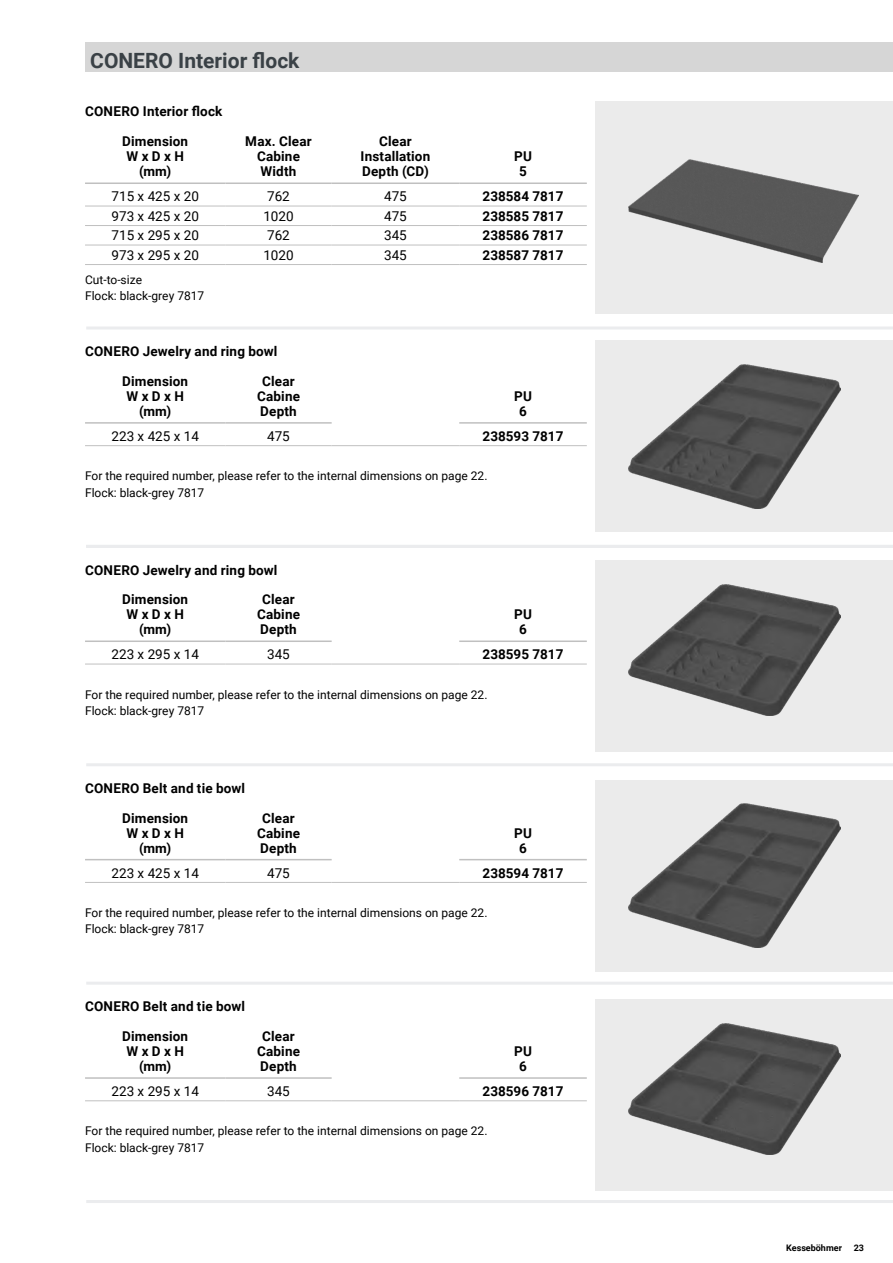
<style>
.page{position:relative;width:893px;height:1263px;background:#fff}
.page>*{position:absolute;margin:0;border:0;box-sizing:border-box;transform-origin:0 0}
.Head{font:700 21px "Roboto";color:#3a4146}
.Tabelle_DISPENSA{font:700 13.5px/15px "Roboto";letter-spacing:.01em;color:#000;text-align:center}
.Tabelle_DISPENSA-2{font:13.5px "Roboto";color:#000}
.t1{font:12px "Roboto";color:#000}
.t2{font:700 9px "Roboto";color:#000}
</style>
<div class="page">
<hr style="left:459px;top:206px;width:128px;height:1px;background:#c0c0c0">
<hr style="left:459px;top:225px;width:128px;height:1px;background:#c0c0c0">
<hr style="left:459px;top:245px;width:128px;height:1px;background:#c0c0c0">
<hr style="left:459px;top:264px;width:128px;height:1px;background:#c0c0c0">
<hr style="left:459px;top:445px;width:128px;height:1px;background:#c0c0c0">
<hr style="left:459px;top:664px;width:128px;height:1px;background:#c0c0c0">
<hr style="left:459px;top:882px;width:128px;height:1px;background:#c0c0c0">
<hr style="left:459px;top:1100px;width:128px;height:1px;background:#c0c0c0">
<hr style="left:332px;top:206px;width:127px;height:1px;background:#c0c0c0">
<hr style="left:332px;top:225px;width:127px;height:1px;background:#c0c0c0">
<hr style="left:332px;top:245px;width:127px;height:1px;background:#c0c0c0">
<hr style="left:332px;top:264px;width:127px;height:1px;background:#c0c0c0">
<hr style="left:332px;top:445px;width:127px;height:1px;background:#c0c0c0">
<hr style="left:332px;top:664px;width:127px;height:1px;background:#c0c0c0">
<hr style="left:332px;top:882px;width:127px;height:1px;background:#c0c0c0">
<hr style="left:332px;top:1100px;width:127px;height:1px;background:#c0c0c0">
<hr style="left:225px;top:206px;width:107px;height:1px;background:#c0c0c0">
<hr style="left:225px;top:225px;width:107px;height:1px;background:#c0c0c0">
<hr style="left:225px;top:245px;width:107px;height:1px;background:#c0c0c0">
<hr style="left:225px;top:264px;width:107px;height:1px;background:#c0c0c0">
<hr style="left:225px;top:445px;width:107px;height:1px;background:#c0c0c0">
<hr style="left:225px;top:664px;width:107px;height:1px;background:#c0c0c0">
<hr style="left:225px;top:882px;width:107px;height:1px;background:#c0c0c0">
<hr style="left:225px;top:1100px;width:107px;height:1px;background:#c0c0c0">
<hr style="left:85px;top:206px;width:140px;height:1px;background:#c0c0c0">
<hr style="left:85px;top:225px;width:140px;height:1px;background:#c0c0c0">
<hr style="left:85px;top:245px;width:140px;height:1px;background:#c0c0c0">
<hr style="left:85px;top:264px;width:140px;height:1px;background:#c0c0c0">
<hr style="left:85px;top:445px;width:140px;height:1px;background:#c0c0c0">
<hr style="left:85px;top:664px;width:140px;height:1px;background:#c0c0c0">
<hr style="left:85px;top:882px;width:140px;height:1px;background:#c0c0c0">
<hr style="left:85px;top:1100px;width:140px;height:1px;background:#c0c0c0">
<hr style="left:86px;top:326px;width:807px;height:3px;background:#ebecee">
<hr style="left:86px;top:545px;width:807px;height:3px;background:#ebecee">
<hr style="left:86px;top:763px;width:807px;height:3px;background:#ebecee">
<hr style="left:86px;top:982px;width:807px;height:3px;background:#ebecee">
<hr style="left:86px;top:1200px;width:807px;height:3px;background:#ebecee">
<div style="left:595px;top:101px;width:298px;height:213px;background:#ebebeb"></div>
<img style="left:628px;top:160px;width:231px;height:102px">
<div style="left:595px;top:341px;width:298px;height:191px;background:#ebebeb"></div>
<img style="left:628px;top:365px;width:213px;height:143px">
<div style="left:595px;top:560px;width:298px;height:192px;background:#ebebeb"></div>
<img style="left:628px;top:584px;width:213px;height:131px">
<div style="left:595px;top:780px;width:298px;height:191px;background:#ebebeb"></div>
<img style="left:628px;top:804px;width:213px;height:143px">
<div style="left:595px;top:999px;width:298px;height:192px;background:#ebebeb"></div>
<img style="left:628px;top:1023px;width:213px;height:132px">
<hr style="left:459px;top:182px;width:128px;height:2px;background:#c0c0c0">
<hr style="left:459px;top:422px;width:128px;height:2px;background:#c0c0c0">
<hr style="left:459px;top:640px;width:128px;height:2px;background:#c0c0c0">
<hr style="left:459px;top:859px;width:128px;height:1px;background:#c0c0c0">
<hr style="left:459px;top:1077px;width:128px;height:2px;background:#c0c0c0">
<hr style="left:332px;top:182px;width:127px;height:2px;background:#c0c0c0">
<hr style="left:225px;top:182px;width:107px;height:2px;background:#c0c0c0">
<hr style="left:225px;top:422px;width:107px;height:2px;background:#c0c0c0">
<hr style="left:225px;top:640px;width:107px;height:2px;background:#c0c0c0">
<hr style="left:225px;top:859px;width:107px;height:1px;background:#c0c0c0">
<hr style="left:225px;top:1077px;width:107px;height:2px;background:#c0c0c0">
<hr style="left:85px;top:182px;width:140px;height:2px;background:#c0c0c0">
<hr style="left:85px;top:422px;width:140px;height:2px;background:#c0c0c0">
<hr style="left:85px;top:640px;width:140px;height:2px;background:#c0c0c0">
<hr style="left:85px;top:859px;width:140px;height:1px;background:#c0c0c0">
<hr style="left:85px;top:1077px;width:140px;height:2px;background:#c0c0c0">
<div style="left:85px;top:43px;width:808px;height:29px;background:#d6d6d6"></div>
<p class="Head" style="left:90px;top:46px;width:211px">CONERO Interior flock</p>
<p class="Tabelle_DISPENSA" style="left:85px;top:104px;width:139px">CONERO Interior flock</p>
<p class="Tabelle_DISPENSA" style="left:122px;top:133px;width:67px">Dimension<br>W x D x H (mm)</p>
<p class="Tabelle_DISPENSA-2" style="left:111px;top:187px;width:89px">715 x 425 x 20</p>
<p class="Tabelle_DISPENSA-2" style="left:111px;top:207px;width:89px">973 x 425 x 20</p>
<p class="Tabelle_DISPENSA-2" style="left:111px;top:226px;width:89px">715 x 295 x 20</p>
<p class="Tabelle_DISPENSA-2" style="left:111px;top:246px;width:89px">973 x 295 x 20</p>
<p class="t1" style="left:85px;top:271px;width:59px">Cut-to-size</p>
<p class="t1" style="left:85px;top:287px;width:121px">Flock: black-grey 7817</p>
<p class="Tabelle_DISPENSA" style="left:245px;top:133px;width:68px">Max. Clear<br>Cabine<br>Width</p>
<p class="Tabelle_DISPENSA-2" style="left:267px;top:187px;width:24px">762</p>
<p class="Tabelle_DISPENSA-2" style="left:263px;top:207px;width:32px">1020</p>
<p class="Tabelle_DISPENSA-2" style="left:267px;top:226px;width:24px">762</p>
<p class="Tabelle_DISPENSA-2" style="left:263px;top:246px;width:32px">1020</p>
<p class="Tabelle_DISPENSA" style="left:85px;top:343px;width:194px">CONERO Jewelry and ring bowl</p>
<p class="Tabelle_DISPENSA" style="left:122px;top:373px;width:67px">Dimension<br>W x D x H (mm)</p>
<p class="Tabelle_DISPENSA-2" style="left:111px;top:427px;width:89px">223 x 425 x 14</p>
<p class="Tabelle_DISPENSA" style="left:257px;top:373px;width:44px">Clear<br>Cabine<br>Depth</p>
<p class="Tabelle_DISPENSA-2" style="left:267px;top:427px;width:24px">475</p>
<p class="Tabelle_DISPENSA" style="left:361px;top:133px;width:71px">Clear<br>Installation<br>Depth (CD)</p>
<p class="Tabelle_DISPENSA-2" style="left:384px;top:187px;width:24px">475</p>
<p class="Tabelle_DISPENSA-2" style="left:384px;top:207px;width:24px">475</p>
<p class="Tabelle_DISPENSA-2" style="left:384px;top:226px;width:24px">345</p>
<p class="Tabelle_DISPENSA-2" style="left:384px;top:246px;width:24px">345</p>
<p class="Tabelle_DISPENSA" style="left:514px;top:148px;width:19px">PU<br>5</p>
<p class="Tabelle_DISPENSA" style="left:483px;top:189px;width:82px">238584 7817</p>
<p class="Tabelle_DISPENSA" style="left:483px;top:208px;width:82px">238585 7817</p>
<p class="Tabelle_DISPENSA" style="left:483px;top:228px;width:82px">238586 7817</p>
<p class="Tabelle_DISPENSA" style="left:483px;top:247px;width:82px">238587 7817</p>
<p class="Tabelle_DISPENSA" style="left:514px;top:388px;width:19px">PU<br>6</p>
<p class="Tabelle_DISPENSA" style="left:483px;top:428px;width:82px">238593 7817</p>
<p class="t1" style="left:85px;top:467px;width:404px">For the required number, please refer to the internal dimensions on page 22.</p>
<p class="t1" style="left:85px;top:484px;width:121px">Flock: black-grey 7817</p>
<p class="Tabelle_DISPENSA" style="left:85px;top:562px;width:194px">CONERO Jewelry and ring bowl</p>
<p class="Tabelle_DISPENSA" style="left:122px;top:591px;width:67px">Dimension<br>W x D x H (mm)</p>
<p class="Tabelle_DISPENSA-2" style="left:111px;top:645px;width:89px">223 x 295 x 14</p>
<p class="Tabelle_DISPENSA" style="left:257px;top:591px;width:44px">Clear<br>Cabine<br>Depth</p>
<p class="Tabelle_DISPENSA-2" style="left:267px;top:645px;width:24px">345</p>
<p class="Tabelle_DISPENSA" style="left:514px;top:606px;width:19px">PU<br>6</p>
<p class="Tabelle_DISPENSA" style="left:483px;top:647px;width:82px">238595 7817</p>
<p class="t1" style="left:85px;top:686px;width:404px">For the required number, please refer to the internal dimensions on page 22.</p>
<p class="t1" style="left:85px;top:702px;width:121px">Flock: black-grey 7817</p>
<p class="Tabelle_DISPENSA" style="left:85px;top:780px;width:161px">CONERO Belt and tie bowl</p>
<p class="Tabelle_DISPENSA" style="left:122px;top:810px;width:67px">Dimension<br>W x D x H (mm)</p>
<p class="Tabelle_DISPENSA-2" style="left:111px;top:863px;width:89px">223 x 425 x 14</p>
<p class="Tabelle_DISPENSA" style="left:257px;top:810px;width:44px">Clear<br>Cabine<br>Depth</p>
<p class="Tabelle_DISPENSA-2" style="left:267px;top:863px;width:24px">475</p>
<p class="Tabelle_DISPENSA" style="left:514px;top:825px;width:19px">PU<br>6</p>
<p class="Tabelle_DISPENSA" style="left:483px;top:865px;width:82px">238594 7817</p>
<p class="t1" style="left:85px;top:904px;width:404px">For the required number, please refer to the internal dimensions on page 22.</p>
<p class="t1" style="left:85px;top:921px;width:121px">Flock: black-grey 7817</p>
<p class="Tabelle_DISPENSA" style="left:85px;top:998px;width:161px">CONERO Belt and tie bowl</p>
<p class="Tabelle_DISPENSA" style="left:122px;top:1028px;width:67px">Dimension<br>W x D x H (mm)</p>
<p class="Tabelle_DISPENSA-2" style="left:111px;top:1082px;width:89px">223 x 295 x 14</p>
<p class="Tabelle_DISPENSA" style="left:257px;top:1028px;width:44px">Clear<br>Cabine<br>Depth</p>
<p class="Tabelle_DISPENSA-2" style="left:267px;top:1082px;width:24px">345</p>
<p class="Tabelle_DISPENSA" style="left:514px;top:1043px;width:19px">PU<br>6</p>
<p class="Tabelle_DISPENSA" style="left:483px;top:1083px;width:82px">238596 7817</p>
<p class="t1" style="left:85px;top:1123px;width:404px">For the required number, please refer to the internal dimensions on page 22.</p>
<p class="t1" style="left:85px;top:1139px;width:121px">Flock: black-grey 7817</p>
<p class="t2" style="left:786px;top:1242px;width:57px">Kesseböhmer</p>
<p class="t2" style="left:854px;top:1242px;width:12px">23</p>
</div>
